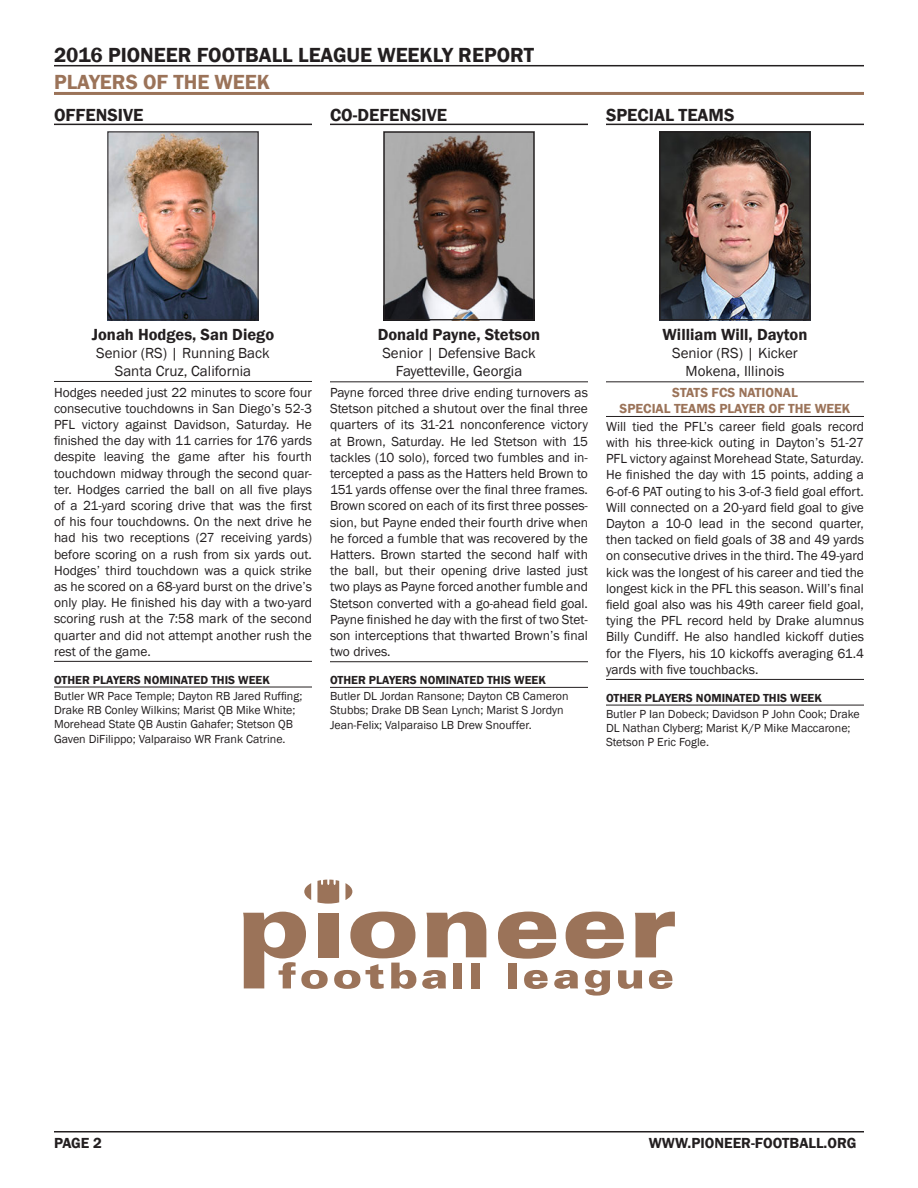
<style>
.page{position:relative;width:918px;height:1188px;background:#fff}
.page>*{position:absolute;margin:0;border:0;box-sizing:border-box;transform-origin:0 0}
.t1{font:600 21px "Franklin Gothic";color:#231f20}
.t2{font:600 21px "Franklin Gothic";color:#9b7359}
.t3{font:600 18px "Franklin Gothic";color:#231f20}
.t4{font:600 16.5px "Franklin Gothic";color:#231f20}
.t5{font:15px/18px "Franklin Gothic";color:#231f20;text-align:center}
.t6{font:600 15px "Franklin Gothic";color:#231f20}
.t7{font:13.5px/16.2px "Franklin Gothic";color:#231f20;text-align:justify}
.t8{font:600 13.5px/16.2px "Franklin Gothic";color:#9b7359;text-align:center}
.t9{font:12px/14.4px "Franklin Gothic";color:#231f20}
.t10{font:600 12px "Franklin Gothic";color:#231f20}
</style>
<div class="page">
<hr style="left:54px;top:65px;width:810px;height:1px;background:#231f20">
<hr style="left:54px;top:1131px;width:810px;height:1px;background:#231f20">
<hr style="left:54px;top:124px;width:258px;height:1px;background:#231f20">
<hr style="left:54px;top:381px;width:258px;height:1px;background:#231f20">
<hr style="left:54px;top:661px;width:258px;height:1px;background:#231f20">
<hr style="left:54px;top:687px;width:258px;height:1px;background:#231f20">
<img style="left:109px;top:133px;width:148px;height:185px">
<div style="left:107px;top:131px;width:152px;height:189px;border:1px solid #231f20"></div>
<hr style="left:330px;top:124px;width:258px;height:1px;background:#231f20">
<hr style="left:330px;top:381px;width:258px;height:1px;background:#231f20">
<hr style="left:330px;top:661px;width:258px;height:1px;background:#231f20">
<hr style="left:330px;top:687px;width:258px;height:1px;background:#231f20">
<img style="left:385px;top:133px;width:148px;height:185px">
<div style="left:383px;top:131px;width:152px;height:189px;border:1px solid #231f20"></div>
<hr style="left:606px;top:124px;width:258px;height:1px;background:#231f20">
<hr style="left:606px;top:381px;width:258px;height:1px;background:#231f20">
<hr style="left:606px;top:416px;width:258px;height:1px;background:#231f20">
<hr style="left:606px;top:679px;width:258px;height:1px;background:#231f20">
<hr style="left:606px;top:705px;width:258px;height:1px;background:#231f20">
<img style="left:661px;top:133px;width:148px;height:185px">
<div style="left:659px;top:131px;width:152px;height:189px;border:1px solid #231f20"></div>
<hr style="left:54px;top:92px;width:810px;height:3px;background:#9b7359">
<svg style="left:422px;top:970px;width:24px;height:19px"></svg>
<div style="left:454px;top:963px;width:8px;height:25px;background:#9b7359"></div>
<div style="left:471px;top:963px;width:9px;height:25px;background:#9b7359"></div>
<div style="left:508px;top:963px;width:9px;height:25px;background:#9b7359"></div>
<svg style="left:524px;top:970px;width:24px;height:19px"></svg>
<svg style="left:554px;top:970px;width:24px;height:19px"></svg>
<svg style="left:585px;top:970px;width:25px;height:26px"></svg>
<svg style="left:618px;top:970px;width:24px;height:19px"></svg>
<svg style="left:649px;top:970px;width:23px;height:19px"></svg>
<svg style="left:243px;top:912px;width:85px;height:77px"></svg>
<div style="left:318px;top:913px;width:21px;height:44px;background:#9b7359"></div>
<svg style="left:334px;top:912px;width:82px;height:77px"></svg>
<svg style="left:426px;top:912px;width:60px;height:45px"></svg>
<svg style="left:498px;top:912px;width:58px;height:47px"></svg>
<svg style="left:566px;top:912px;width:58px;height:47px"></svg>
<svg style="left:635px;top:912px;width:40px;height:45px"></svg>
<svg style="left:304px;top:880px;width:48px;height:24px"></svg>
<h1 class="t1" style="left:54px;top:42px;width:482px">2016 PIONEER FOOTBALL LEAGUE WEEKLY REPORT</h1>
<p class="t2" style="left:54px;top:69px;width:218px">PLAYERS OF THE WEEK</p>
<p class="t3" style="left:54px;top:104px;width:91px">OFFENSIVE</p>
<p class="t3" style="left:330px;top:104px;width:119px">CO-DEFENSIVE</p>
<p class="t3" style="left:606px;top:104px;width:130px">SPECIAL TEAMS</p>
<p class="t4" style="left:92px;top:324px;width:184px">Jonah Hodges, San Diego</p>
<p class="t5" style="left:96px;top:344px;width:175px">Senior (RS) | Running Back<br>Santa Cruz, California</p>
<p class="t7" style="left:54px;top:384px;width:260px">Hodges needed just 22 minutes to score four consecutive touchdowns in San Diego’s 52-3<br>PFL victory against Davidson, Saturday. He finished the day with 11 carries for 176 yards despite leaving the game after his fourth touchdown midway through the second quar&shy;ter. Hodges carried the ball on all five plays of a 21-yard scoring drive that was the first of his four touchdowns. On the next drive he had his two receptions (27 receiving yards) before scoring on a rush from six yards out.<br>Hodges’ third touchdown was a quick strike as he scored on a 68-yard burst on the drive’s only play. He finished his day with a two-yard scoring rush at the 7:58 mark of the second quarter and did not attempt another rush the rest of the game.</p>
<p class="t10" style="left:54px;top:672px;width:217px">OTHER PLAYERS NOMINATED THIS WEEK</p>
<p class="t9" style="left:54px;top:689px;width:250px">Butler WR Pace Temple; Dayton RB Jared Ruffing; Drake RB Conley Wilkins; Marist QB Mike White; Morehead State QB Austin Gahafer; Stetson QB Gaven DiFilippo; Valparaiso WR Frank Catrine.</p>
<p class="t4" style="left:378px;top:325px;width:164px">Donald Payne, Stetson</p>
<p class="t5" style="left:382px;top:345px;width:155px">Senior | Defensive Back<br>Fayetteville, Georgia</p>
<p class="t7" style="left:330px;top:385px;width:260px">Payne forced three drive ending turnovers as Stetson pitched a shutout over the final three quarters of its 31-21 nonconference victory at Brown, Saturday. He led Stetson with 15 tackles (10 solo), forced two fumbles and in&shy;tercepted a pass as the Hatters held Brown to 151 yards offense over the final three frames.<br>Brown scored on each of its first three posses&shy;sion, but Payne ended their fourth drive when he forced a fumble that was recovered by the Hatters. Brown started the second half with the ball, but their opening drive lasted just two plays as Payne forced another fumble and Stetson converted with a go-ahead field goal.<br>Payne finished he day with the first of two Stet&shy;son interceptions that thwarted Brown’s final two drives.</p>
<p class="t10" style="left:330px;top:673px;width:217px">OTHER PLAYERS NOMINATED THIS WEEK</p>
<p class="t9" style="left:330px;top:689px;width:240px">Butler DL Jordan Ransone; Dayton CB Cameron<br>Stubbs; Drake DB Sean Lynch; Marist S Jordyn<br>Jean-Felix; Valparaiso LB Drew Snouffer.</p>
<p class="t4" style="left:663px;top:325px;width:146px">William Will, Dayton</p>
<p class="t5" style="left:672px;top:345px;width:127px">Senior (RS) | Kicker<br>Mokena, Illinois</p>
<p class="t8" style="left:620px;top:384px;width:232px">STATS FCS NATIONAL<br>SPECIAL TEAMS PLAYER OF THE WEEK</p>
<p class="t7" style="left:606px;top:418px;width:260px">Will tied the PFL’s career field goals record with his three-kick outing in Dayton’s 51-27<br>PFL victory against Morehead State, Saturday.<br>He finished the day with 15 points, adding a 6-of-6 PAT outing to his 3-of-3 field goal effort.<br>Will connected on a 20-yard field goal to give Dayton a 10-0 lead in the second quarter, then tacked on field goals of 38 and 49 yards on consecutive drives in the third. The 49-yard kick was the longest of his career and tied the longest kick in the PFL this season. Will’s final field goal also was his 49th career field goal, tying the PFL record held by Drake alumnus Billy Cundiff. He also handled kickoff duties for the Flyers, his 10 kickoffs averaging 61.4 yards with five touchbacks.</p>
<p class="t10" style="left:606px;top:690px;width:217px">OTHER PLAYERS NOMINATED THIS WEEK</p>
<p class="t9" style="left:606px;top:707px;width:255px">Butler P Ian Dobeck; Davidson P John Cook; Drake<br>DL Nathan Clyberg; Marist K/P Mike Maccarone;<br>Stetson P Eric Fogle.</p>
<p class="t6" style="left:54px;top:1134px;width:49px">PAGE 2</p>
<p class="t6" style="left:649px;top:1134px;width:209px">WWW.PIONEER-FOOTBALL.ORG</p>
</div>
